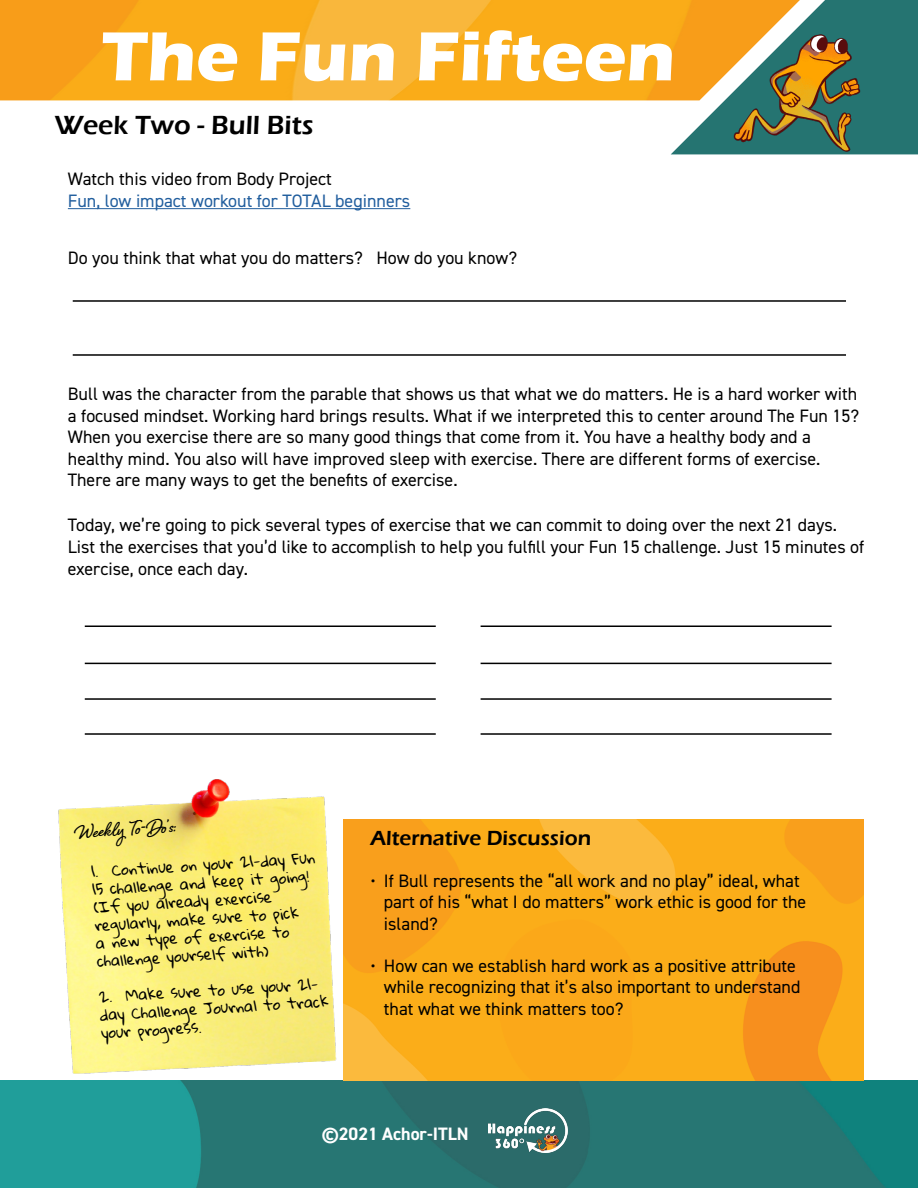
<style>
.page{position:relative;width:918px;height:1188px;background:#fff}
.page>*{position:absolute;margin:0;border:0;box-sizing:border-box;transform-origin:0 0}
.t1{font:700 72px "Eras ITC";color:#fff}
.t2{font:600 27px "Eras ITC";color:#000}
.t3{font:700 24.75px "Shelby";color:#000}
.t4{font:600 21px "Eras ITC";color:#000}
.t5{font:18px/21.6px "DIN2014";color:#000}
.t6{font:18px "DIN2014";color:#215e9e}
.t7{font:700 18px "DIN2014";color:#fff}
.t8{font:15px/18px "Gloria Hallelujah";color:#000}
</style>
<div class="page">
<img style="left:0;top:1080px;width:918px;height:108px">
<img style="left:0;top:0;width:671px;height:100px">
<img style="left:671px;top:0;width:247px;height:154px">
<img style="left:489px;top:1108px;width:79px;height:44px">
<img style="left:732px;top:33px;width:131px;height:121px">
<img style="left:54px;top:779px;width:291px;height:317px">
<img style="left:343px;top:819px;width:521px;height:261px">
<hr style="left:68px;top:208px;width:342px;height:1px;background:#215e9e">
<hr style="left:85px;top:626px;width:351px;height:1px;background:#000">
<hr style="left:481px;top:626px;width:351px;height:1px;background:#000">
<hr style="left:85px;top:663px;width:351px;height:1px;background:#000">
<hr style="left:481px;top:663px;width:351px;height:1px;background:#000">
<hr style="left:85px;top:698px;width:351px;height:2px;background:#000">
<hr style="left:481px;top:698px;width:351px;height:2px;background:#000">
<hr style="left:85px;top:733px;width:351px;height:2px;background:#000">
<hr style="left:481px;top:733px;width:351px;height:2px;background:#000">
<hr style="left:73px;top:354px;width:773px;height:2px;background:#000">
<hr style="left:73px;top:300px;width:773px;height:2px;background:#000">
<h1 class="t1" style="left:101px;top:15px;width:575px">The Fun Fifteen</h1>
<h2 class="t2" style="left:55px;top:110px;width:260px">Week Two - Bull Bits</h2>
<p class="t5" style="left:68px;top:168px;width:265px">Watch this video from Body Project</p>
<p class="t6" style="left:68px;top:189px;width:344px">Fun, low impact workout for TOTAL beginners</p>
<p class="t5" style="left:68px;top:246px;width:451px">Do you think that what you do matters? How do you know?</p>
<p class="t5" style="left:68px;top:383px;width:793px">Bull was the character from the parable that shows us that what we do matters. He is a hard worker with a focused mindset. Working hard brings results. What if we interpreted this to center around The Fun 15?<br>When you exercise there are so many good things that come from it. You have a healthy body and a healthy mind. You also will have improved sleep with exercise. There are different forms of exercise.<br>There are many ways to get the benefits of exercise.</p>
<p class="t5" style="left:68px;top:514px;width:798px">Today, we’re going to pick several types of exercise that we can commit to doing over the next 21 days.<br>List the exercises that you’d like to accomplish to help you fulfill your Fun 15 challenge. Just 15 minutes of exercise, once each day.</p>
<h3 class="t3" style="left:74px;top:815px;width:101px;rotate:-4deg">Weekly To-Do’s:</h3>
<p class="t8" style="left:90px;top:864px;width:227px;rotate:-4deg">1. Continue on your 21-day Fun<br>15 challenge and keep it going! (If you already exercise regularly, make sure to pick<br>a new type of exercise to challenge yourself with)</p>
<p class="t8" style="left:98px;top:990px;width:230px;rotate:-4deg">2. Make sure to use your 21- day Challenge Journal to track your progress.</p>
<p class="t4" style="left:370px;top:826px;width:222px">Alternative Discussion</p>
<p class="t5" style="left:384px;top:869px;width:424px;text-indent:-14px">• If Bull represents the “all work and no play” ideal, what part of his “what I do matters” work ethic is good for the island?</p>
<p class="t5" style="left:384px;top:954px;width:418px;text-indent:-14px">• How can we establish hard work as a positive attribute while recognizing that it’s also important to understand that what we think matters too?</p>
<p class="t7" style="left:322px;top:1122px;width:148px">©2021 Achor-ITLN</p>
</div>
